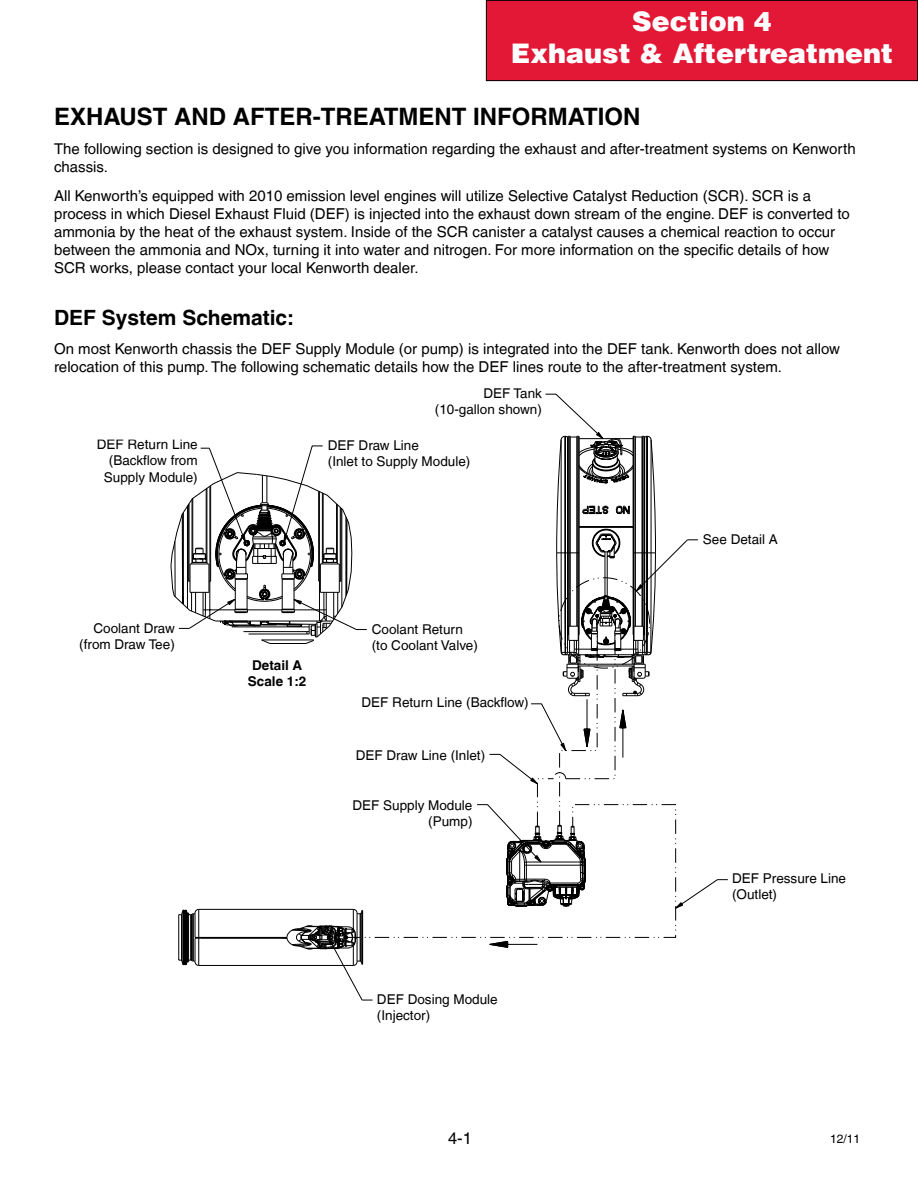
<style>
.page{position:relative;width:918px;height:1188px;background:#fff}
.page>*{position:absolute;margin:0;border:0;box-sizing:border-box;transform-origin:0 0}
.t1{font:900 27px/32.4px "Helvetica LT";color:#fff;text-align:center}
.t2{font:700 24px "Helvetica LT";color:#000}
.t3{font:700 21px "Helvetica LT";color:#000}
.t4{font:16.5px "Helvetica LT";color:#000}
.t5{font:15px/18px "Helvetica LT";color:#000}
.t6{font:13.5px/16.2px "Helvetica LT";color:#000;text-align:right}
.t7{font:700 13.5px/16.2px "Helvetica LT";color:#000;text-align:center}
.t8{font:12px "Helvetica LT";color:#000}
</style>
<div class="page">
<div style="left:486px;top:0;width:432px;height:81px;background:#e21836"></div>
<div style="left:486px;top:0;width:432px;height:81px;border:1px solid #000"></div>
<svg style="left:581px;top:419px;width:75px;height:519px"></svg>
<svg style="left:178px;top:432px;width:472px;height:534px"></svg>
<svg style="left:182px;top:597px;width:449px;height:368px"></svg>
<svg style="left:194px;top:455px;width:427px;height:511px"></svg>
<svg style="left:234px;top:525px;width:411px;height:172px"></svg>
<div style="left:82px;top:438px;width:117px;height:49px;background:#fff"></div>
<div style="left:219px;top:660px;width:117px;height:49px;background:#fff"></div>
<div style="left:328px;top:440px;width:155px;height:48px;background:#fff"></div>
<h1 class="t1" style="left:511px;top:4px;width:384px">Section 4<br>Exhaust &amp; Aftertreatment</h1>
<h2 class="t2" style="left:54px;top:102px;width:49px">EXHAUST</h2>
<h2 class="t2" style="left:174px;top:102px;width:18px">AND</h2>
<h2 class="t2" style="left:233px;top:102px;width:34px">AFTER</h2>
<h2 class="t2" style="left:313px;top:102px;width:26px">-TREATMENT</h2>
<h2 class="t2" style="left:473px;top:102px;width:24px">INFORMATION</h2>
<p class="t5" style="left:54px;top:140px;width:803px">The following section is designed to give you information regarding the exhaust and after-treatment systems on Kenworth chassis.</p>
<p class="t5" style="left:54px;top:187px;width:797px">All Kenworth’s equipped with 2010 emission level engines will utilize Selective Catalyst Reduction (SCR). SCR is a process in which Diesel Exhaust Fluid (DEF) is injected into the exhaust down stream of the engine. DEF is converted to ammonia by the heat of the exhaust system. Inside of the SCR canister a catalyst causes a chemical reaction to occur between the ammonia and NOx, turning it into water and nitrogen. For more information on the specific details of how SCR works, please contact your local Kenworth dealer.</p>
<h3 class="t3" style="left:54px;top:305px;width:242px">DEF SYSTEM SCHEMATIC:</h3>
<p class="t5" style="left:54px;top:340px;width:788px">On most Kenworth chassis the DEF Supply Module (or pump) is integrated into the DEF tank. Kenworth does not allow relocation of this pump. The following schematic details how the DEF lines route to the after-treatment system.</p>
<p class="t6" style="left:97px;top:436px;width:102px">DEF Return Line (Backflow from<br>Supply Module)</p>
<p class="t6" style="left:79px;top:620px;width:97px">Coolant Draw (from Draw Tee)</p>
<p class="t6" style="left:435px;top:385px;width:109px">DEF Tank (10-gallon shown)</p>
<p class="t6" style="left:328px;top:437px;width:144px;text-align:left">DEF Draw Line<br>(Inlet to Supply Module)</p>
<p class="t7" style="left:248px;top:657px;width:60px">DETAIL A<br>SCALE 1:2</p>
<p class="t6" style="left:372px;top:621px;width:108px;text-align:left">Coolant Return (to Coolant Valve)</p>
<p class="t6" style="left:362px;top:695px;width:169px">DEF Return Line (Backflow)</p>
<p class="t6" style="left:356px;top:747px;width:131px">DEF Draw Line (Inlet)</p>
<p class="t6" style="left:352px;top:797px;width:122px">DEF Supply Module (Pump)</p>
<p class="t6" style="left:377px;top:991px;width:122px;text-align:left">DEF Dosing Module (Injector)</p>
<p class="t6" style="left:703px;top:531px;width:77px">See Detail A</p>
<p class="t6" style="left:732px;top:870px;width:116px;text-align:left">DEF Pressure Line (Outlet)</p>
<p class="t4" style="left:448px;top:1129px;width:25px">4-1</p>
<p class="t8" style="left:830px;top:1131px;width:32px">12/11</p>
</div>
